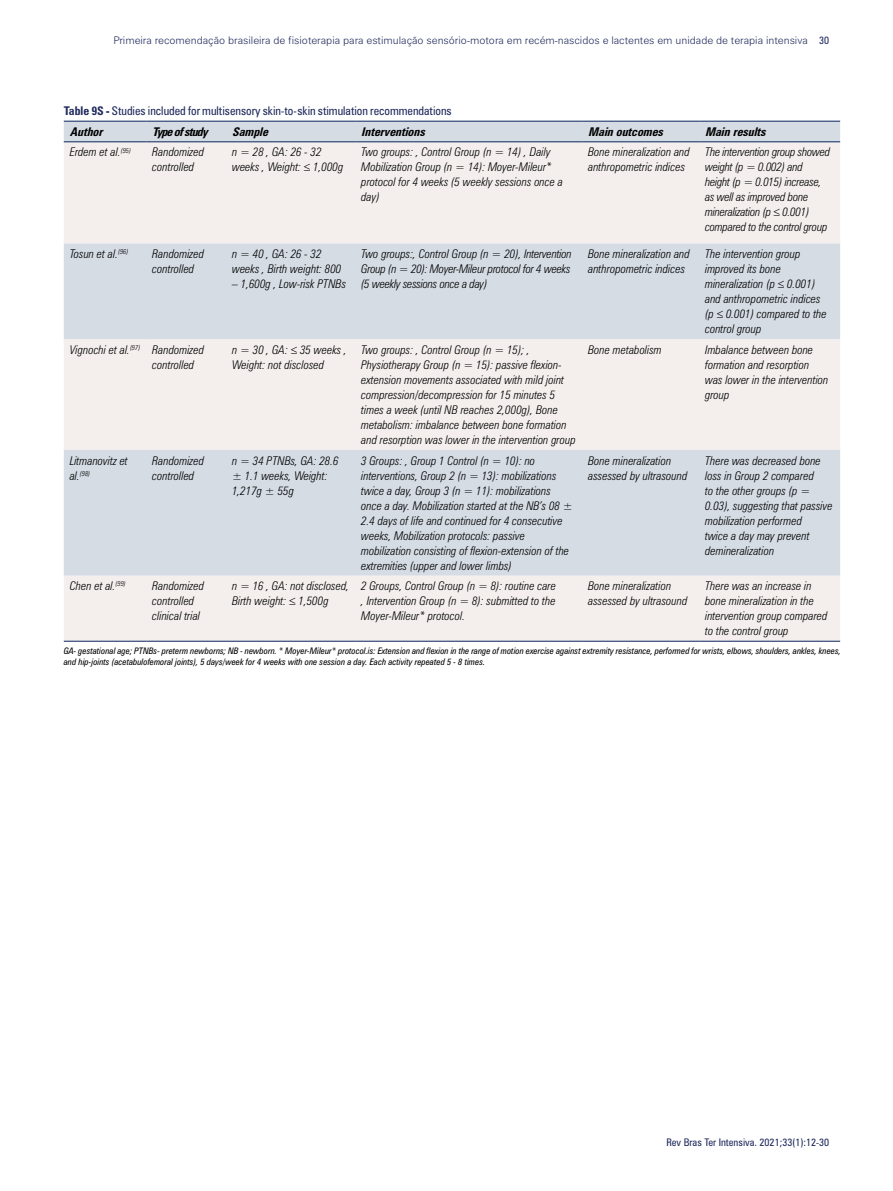
<style>
.page{position:relative;width:893px;height:1191px;background:#fff}
.page>*{position:absolute;margin:0;border:0;box-sizing:border-box;transform-origin:0 0}
.t1{font:italic 300 condensed 12px/15px "Zurich BT";color:#000}
.t2{font:italic 300 condensed 12px/15px "Zurich BT";letter-spacing:-.02em;color:#000}
.t3{font:condensed 12px "Zurich BT";color:#202a5c}
.t4{font:italic 700 condensed 12px "Zurich BT";color:#000}
.t5{font:300 10.5px "Zurich BT";color:#202a5c}
.t6{font:condensed 10.5px "Zurich BT";color:#202a5c}
.t7{font:italic condensed 9px/10.8px "Zurich BT";color:#000}
.t8{font:italic 300 condensed 6.9px "Zurich BT";color:#000}
.s1{font-weight:400;font-stretch:condensed}
.s2{font-weight:700}
.s3{font-size:12px}
</style>
<div class="page">
<div style="left:64px;top:122px;width:776px;height:20px;background:#d5dce4"></div>
<div style="left:64px;top:143px;width:776px;height:498px;background:#f4efed"></div>
<svg style="left:64px;top:243px;width:776px;height:332px;background:#dfe2e7"></svg>
<hr style="left:64px;top:121px;width:82px;height:1px;background:#0a245e">
<hr style="left:146px;top:121px;width:80px;height:1px;background:#0a245e">
<hr style="left:226px;top:121px;width:129px;height:1px;background:#0a245e">
<hr style="left:355px;top:121px;width:227px;height:1px;background:#0a245e">
<hr style="left:582px;top:121px;width:117px;height:1px;background:#0a245e">
<hr style="left:699px;top:121px;width:141px;height:1px;background:#0a245e">
<hr style="left:64px;top:142px;width:82px;height:1px;background:#0a245e">
<hr style="left:146px;top:142px;width:80px;height:1px;background:#0a245e">
<hr style="left:226px;top:142px;width:129px;height:1px;background:#0a245e">
<hr style="left:355px;top:142px;width:227px;height:1px;background:#0a245e">
<hr style="left:582px;top:142px;width:117px;height:1px;background:#0a245e">
<hr style="left:699px;top:142px;width:141px;height:1px;background:#0a245e">
<hr style="left:64px;top:641px;width:82px;height:1px;background:#0a245e">
<hr style="left:146px;top:641px;width:80px;height:1px;background:#0a245e">
<hr style="left:226px;top:641px;width:129px;height:1px;background:#0a245e">
<hr style="left:355px;top:641px;width:227px;height:1px;background:#0a245e">
<hr style="left:582px;top:641px;width:117px;height:1px;background:#0a245e">
<hr style="left:699px;top:641px;width:141px;height:1px;background:#0a245e">
<p class="t5" style="left:113px;top:34px;width:717px">Primeira recomendação brasileira de fisioterapia para estimulação sensório-motora em recém-nascidos e lactentes em unidade de terapia intensiva <span class="s1">30</span></p>
<p class="t3" style="left:64px;top:103px;width:389px"><span class="s2">Table 9S -</span> Studies included for multisensory skin-to-skin stimulation recommendations</p>
<p class="t4" style="left:70px;top:124px;width:38px">Author</p>
<p class="t4" style="left:152px;top:124px;width:60px">Typeofstudy</p>
<p class="t4" style="left:232px;top:124px;width:41px">Sample</p>
<p class="t4" style="left:361px;top:124px;width:69px">Interventions</p>
<p class="t4" style="left:588px;top:124px;width:80px">Mainoutcomes</p>
<p class="t4" style="left:705px;top:124px;width:66px">Mainresults</p>
<p class="t1" style="left:70px;top:145px;width:63px">Erdem et al.<sup>(95)</sup></p>
<p class="t1" style="left:152px;top:145px;width:53px">Randomized controlled</p>
<p class="t1" style="left:232px;top:145px;width:113px">n = 28 , GA: 26 - 32 weeks , Weight: ≤ 1,000g</p>
<p class="t1" style="left:361px;top:145px;width:203px">Two groups: , Control Group (n = 14) , Daily Mobilization Group (n = 14): Moyer-Mileur* protocol for 4 weeks (5 weekly sessions once a day)</p>
<p class="t1" style="left:588px;top:145px;width:103px">Bone mineralization and anthropometric indices</p>
<p class="t2" style="left:705px;top:145px;width:127px">The intervention group showed weight (p = 0.002) and height (p = 0.015) increase, as well as improved bone mineralization (p ≤ 0.001) compared to the control group</p>
<p class="t1" style="left:70px;top:246px;width:60px">Tosun et al.<sup>(96)</sup></p>
<p class="t1" style="left:152px;top:246px;width:53px">Randomized controlled</p>
<p class="t1" style="left:232px;top:246px;width:111px">n = 40 , GA: 26 - 32 weeks , Birth weight: 800</p>
<p class="t1" style="left:232px;top:276px;width:116px">– 1,600g , Low-risk PTNBs</p>
<p class="t1" style="left:361px;top:246px;width:212px;text-align:justify">Two groups:, Control Group (n = 20), Intervention Group (n = 20): Moyer-Mileur protocol for 4 weeks (5 weekly sessions once a day)</p>
<p class="t1" style="left:588px;top:246px;width:103px">Bone mineralization and anthropometric indices</p>
<p class="t1" style="left:705px;top:246px;width:123px">The intervention group improved its bone mineralization (p ≤ 0.001) and anthropometric indices (p ≤ 0.001) compared to the control group</p>
<p class="t1" style="left:152px;top:342px;width:53px;text-indent:-83px">Vignochi et al.<sup>(97)</sup> Randomized controlled</p>
<p class="t1" style="left:232px;top:342px;width:116px">n = 30 , GA: ≤ 35 weeks ,<br>Weight: not disclosed</p>
<p class="t1" style="left:361px;top:342px;width:216px">Two groups: , Control Group (n = 15); , Physiotherapy Group (n = 15): passive flexion&shy;extension movements associated with mild joint compression/decompression for 15 minutes 5 times a week (until NB reaches 2,000g), Bone metabolism: imbalance between bone formation and resorption was lower in the intervention group</p>
<p class="t1" style="left:588px;top:342px;width:75px">Bone metabolism</p>
<p class="t1" style="left:705px;top:342px;width:125px">Imbalance between bone formation and resorption was lower in the intervention group</p>
<p class="t1" style="left:70px;top:452px;width:60px">Litmanovitz et</p>
<p class="t8" style="left:70px;top:469px;width:22px"><span class="s3">al.</span>(98)</p>
<p class="t1" style="left:152px;top:452px;width:53px">Randomized controlled</p>
<p class="t1" style="left:232px;top:452px;width:108px">n = 34 PTNBs, GA: 28.6 ± 1.1 weeks, Weight:<br>1,217g ± 55g</p>
<p class="t1" style="left:361px;top:452px;width:213px">3 Groups: , Group 1 Control (n = 10): no interventions, Group 2 (n = 13): mobilizations twice a day, Group 3 (n = 11): mobilizations once a day. Mobilization started at the NB’s 08 ± 2.4 days of life and continued for 4 consecutive weeks, Mobilization protocols: passive mobilization consisting of flexion-extension of the extremities (upper and lower limbs)</p>
<p class="t1" style="left:588px;top:452px;width:101px">Bone mineralization assessed by ultrasound</p>
<p class="t1" style="left:705px;top:452px;width:129px">There was decreased bone loss in Group 2 compared<br>to the other groups (p =<br>0.03), suggesting that passive mobilization performed<br>twice a day may prevent demineralization</p>
<p class="t1" style="left:70px;top:578px;width:58px">Chen et al.<sup>(99)</sup></p>
<p class="t1" style="left:152px;top:578px;width:53px">Randomized controlled clinical trial</p>
<p class="t1" style="left:232px;top:578px;width:119px">n = 16 , GA: not disclosed,<br>Birth weight: ≤ 1,500g</p>
<p class="t1" style="left:361px;top:578px;width:196px;text-align:justify">2 Groups, Control Group (n = 8): routine care , Intervention Group (n = 8): submitted to the Moyer-Mileur* protocol.</p>
<p class="t1" style="left:588px;top:578px;width:101px">Bone mineralization assessed by ultrasound</p>
<p class="t1" style="left:705px;top:578px;width:124px">There was an increase in bone mineralization in the intervention group compared to the control group</p>
<p class="t7" style="left:64px;top:645px;width:779px">GA- gestational age; PTNBs- preterm newborns; NB - newborn. * Moyer-Mileur* protocol.is: Extension and flexion in the range of motion exercise against extremity resistance, performed for wrists, elbows, shoulders, ankles, knees, and hip-joints (acetabulofemoral joints), 5 days/week for 4 weeks with one session a day. Each activity repeated 5 - 8 times.</p>
<p class="t6" style="left:666px;top:1135px;width:164px">Rev Bras Ter Intensiva. 2021;33(1):12-30</p>
</div>
